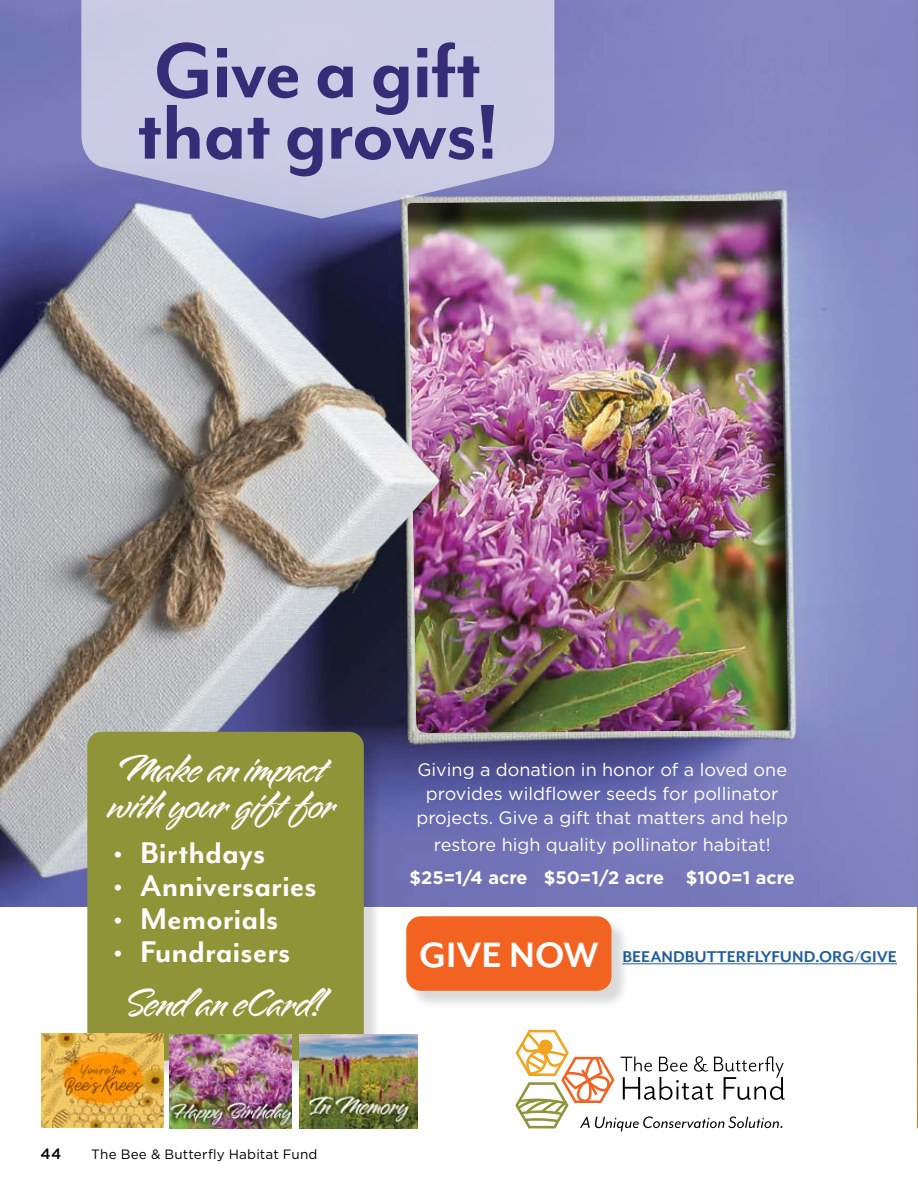
<style>
.page{position:relative;width:918px;height:1188px;background:#fff}
.page>*{position:absolute;margin:0;border:0;box-sizing:border-box;transform-origin:0 0}
.t1{font:700 89.4px "Mr Eaves Mod OT";letter-spacing:-.02em;color:#372c77}
.t2{font:48px/36px "Alpine Script";letter-spacing:-.015em;color:#fff}
.t3{font:700 40.5px "Mr Eaves Mod OT";color:#fff}
.t4{font:700 34.5px "Mr Eaves Mod OT";color:#fff}
.t5{font:18px/24px "Gotham";color:#fff;text-align:center}
.t6{font:700 18px "Gotham";color:#fff}
.t7{font:700 18px "Mr Eaves Mod OT";color:#215e9e}
.t8{font:500 15px "Gotham";color:#000}
.t9{font:13.5px "Gotham";letter-spacing:.015em;color:#000}
</style>
<div class="page">
<hr style="left:917px;top:0;width:1px;height:1188px;background:#ec9522">
<img style="left:0;top:0;width:917px;height:907px">
<div style="left:89px;top:734px;width:293px;height:345px;background:#000;opacity:.15"></div>
<div style="left:87px;top:732px;width:277px;height:329px;background:#8e9437;border-radius:15px"></div>
<div style="left:405px;top:198px;width:386px;height:535px;background:#000;opacity:.75"></div>
<svg style="left:81px;top:0;width:473px;height:219px;background:#bdbeda"></svg>
<svg style="left:515px;top:1030px;width:403px;height:158px"></svg>
<img style="left:41px;top:1033px;width:122px;height:95px">
<img style="left:170px;top:1034px;width:122px;height:94px">
<img style="left:300px;top:1034px;width:117px;height:94px">
<hr style="left:622px;top:964px;width:275px;height:1px;background:#215e9e">
<div style="left:408px;top:919px;width:221px;height:90px;background:#000;opacity:.15"></div>
<div style="left:406px;top:916px;width:205px;height:75px;background:#f26322;border-radius:15px"></div>
<h1 class="t1" style="left:154px;top:20px;width:330px">Give a gift</h1>
<h1 class="t1" style="left:136px;top:81px;width:364px">that grows!</h1>
<h2 class="t2" style="left:107px;top:755px;width:229px">Make an impact with your gift for</h2>
<h3 class="t4" style="left:113px;top:833px;width:154px">• Birthdays</h3>
<h3 class="t4" style="left:113px;top:866px;width:205px">• Anniversaries</h3>
<h3 class="t4" style="left:113px;top:899px;width:167px">• Memorials</h3>
<h3 class="t4" style="left:113px;top:933px;width:179px">• Fundraisers</h3>
<h2 class="t2" style="left:126px;top:990px;width:208px">Send an eCard!</h2>
<p class="t8" style="left:40px;top:1144px;width:22px">44</p>
<p class="t9" style="left:91px;top:1146px;width:228px">The Bee &amp; Butterfly Habitat Fund</p>
<p class="t5" style="left:416px;top:757px;width:373px">Giving a donation in honor of a loved one provides wildflower seeds for pollinator projects. Give a gift that matters and help</p>
<p class="t5" style="left:434px;top:832px;width:338px">restore high quality pollinator habitat!</p>
<p class="t6" style="left:410px;top:866px;width:387px">$25=1/4 acre $50=1/2 acre $100=1 acre</p>
<h3 class="t3" style="left:419px;top:932px;width:181px">GIVE NOW</h3>
<p class="t7" style="left:622px;top:946px;width:276px">BEEANDBUTTERFLYFUND.ORG/GIVE</p>
</div>
